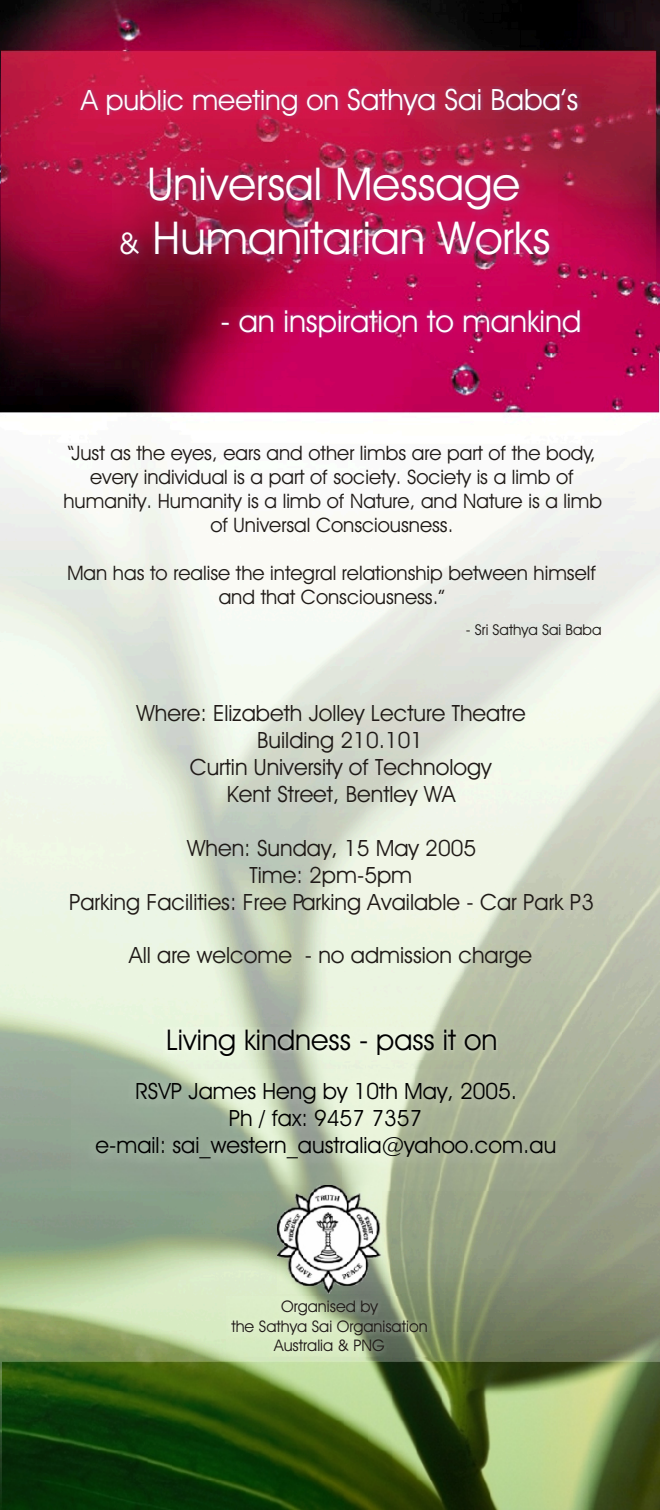
<style>
.page{position:relative;width:660px;height:1510px;background:#fff}
.page>*{position:absolute;margin:0;border:0;box-sizing:border-box;transform-origin:0 0}
.t1{font:45.5px/54.5px "Avant Garde Bk BT";color:#fff;text-align:center}
.t2{font:30.5px "Avant Garde Bk BT";color:#fff}
.t3{font:28.75px "Avant Garde Bk BT";color:#000}
.t4{font:28.25px "Avant Garde Bk BT";color:#fff}
.t5{font:22.5px/27px "Avant Garde Bk BT";color:#1f1a17;text-align:center}
.t6{font:22.5px/27px "Avant Garde Bk BT";color:#000;text-align:center}
.t7{font:20px/24px "Avant Garde Bk BT";color:#1f1a17;text-align:center}
.t8{font:16px/19.2px "Avant Garde Bk BT";color:#1f1a17;text-align:center}
.t9{font:15px "Avant Garde Bk BT";color:#1f1a17}
.s1{font-size:29.5px}
.s2{font-size:30px}
</style>
<div class="page">
<img style="left:0;top:0;width:659px;height:353px">
<img style="left:2px;top:51px;width:655px;height:301px">
<img style="left:78px;top:86px;width:503px;height:32px">
<img style="left:112px;top:161px;width:445px;height:103px">
<img style="left:218px;top:308px;width:365px;height:32px">
<img style="left:0;top:353px;width:660px;height:1156px">
<img style="left:72px;top:1070px;width:504px;height:120px">
<img style="left:163px;top:1028px;width:335px;height:31px">
<img style="left:2px;top:1361px;width:658px;height:148px">
<img style="left:226px;top:1297px;width:205px;height:60px">
<img style="left:278px;top:1186px;width:104px;height:108px">
<h3 class="t4" style="left:81px;top:88px;width:499px">A public meeting on <span class="s1">Sathya Sai Baba’s</span></h3>
<h1 class="t1" style="left:119px;top:161px;width:433px">Universal Message<br><span class="s2">&amp;</span> Humanitarian Works</h1>
<h2 class="t2" style="left:220px;top:308px;width:362px">- an inspiration to mankind</h2>
<p class="t7" style="left:63px;top:443px;width:540px">“Just as the eyes, ears and other limbs are part of the body, every individual is a part of society. Society is a limb of humanity. Humanity is a limb of Nature, and Nature is a limb of Universal Consciousness.</p>
<p class="t7" style="left:67px;top:562px;width:530px">Man has to realise the integral relationship between himself and that Consciousness.”</p>
<p class="t9" style="left:466px;top:623px;width:137px">- Sri Sathya Sai Baba</p>
<p class="t5" style="left:137px;top:701px;width:391px">Where: Elizabeth Jolley Lecture Theatre</p>
<p class="t5" style="left:257px;top:728px;width:167px">Building 210.101</p>
<p class="t5" style="left:190px;top:755px;width:303px">Curtin University of Technology</p>
<p class="t5" style="left:227px;top:782px;width:231px">Kent Street, Bentley WA</p>
<p class="t5" style="left:69px;top:836px;width:527px">When: Sunday, 15 May 2005<br>Time: 2pm-5pm<br>Parking Facilities: Free Parking Available - Car Park P3</p>
<p class="t5" style="left:129px;top:944px;width:404px">All are welcome - no admission charge</p>
<h3 class="t3" style="left:166px;top:1028px;width:333px">Living kindness - pass it on</h3>
<p class="t6" style="left:96px;top:1080px;width:462px">RSVP James Heng by 10th May, 2005.<br>Ph / fax: 9457 7357<br>e-mail: sai_western_australia@yahoo.com.au</p>
<p class="t8" style="left:231px;top:1299px;width:198px">Organised by<br>the Sathya Sai Organisation<br>Australia &amp; PNG</p>
</div>
